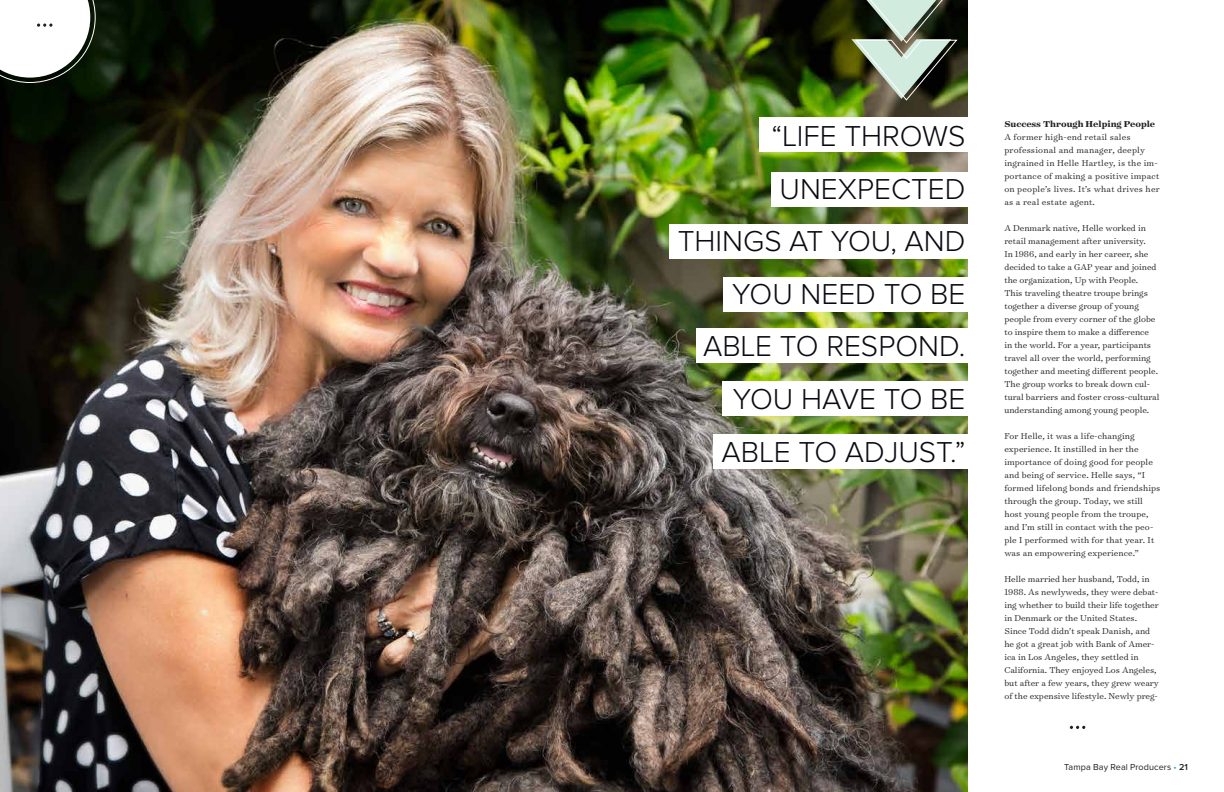
<style>
.page{position:relative;width:1224px;height:792px;background:#fff}
.page>*{position:absolute;margin:0;border:0;box-sizing:border-box;transform-origin:0 0}
.t1{font:300 29.9px/52.6px "Proxima Nova";color:#090911;text-align:right}
.t2{font:300 9.8px/13px "Surveyor Text";color:#231f20}
.t3{font:300 9.8px/13px "Surveyor Text";letter-spacing:.02em;color:#231f20}
.t4{font:700 9.8px "Surveyor Text";color:#231f20}
.t5{font:9px "Proxima Nova";letter-spacing:.01em;color:#231f20}
.s1{color:#19a8e0}
.s2{font-weight:600}
</style>
<div class="page">
<img style="left:0;top:0;width:967px;height:792px">
<svg style="left:0;top:0;width:96px;height:83px"></svg>
<div style="left:760px;top:117px;width:212px;height:35px;background:#fff"></div>
<div style="left:771px;top:172px;width:201px;height:35px;background:#fff"></div>
<div style="left:669px;top:224px;width:303px;height:35px;background:#fff"></div>
<div style="left:724px;top:277px;width:248px;height:35px;background:#fff"></div>
<div style="left:696px;top:328px;width:276px;height:35px;background:#fff"></div>
<div style="left:722px;top:381px;width:250px;height:35px;background:#fff"></div>
<div style="left:713px;top:434px;width:259px;height:35px;background:#fff"></div>
<svg style="left:1070px;top:726px;width:15px;height:3px"></svg>
<img style="left:851px;top:0;width:108px;height:101px">
<h1 class="t1" style="left:678px;top:111px;width:289px">“LIFE THROWS<br>UNEXPECTED<br>THINGS AT YOU, AND<br>YOU NEED TO BE<br>ABLE TO RESPOND.<br>YOU HAVE TO BE<br>ABLE TO ADJUST.”</h1>
<p class="t4" style="left:1004px;top:118px;width:152px">Success Through Helping People</p>
<p class="t3" style="left:1004px;top:130px;width:157px">A former high-end retail sales professional and manager, deeply ingrained in Helle Hartley, is the im&shy;portance of making a positive impact on people’s lives. It’s what drives her as a real estate agent.</p>
<p class="t2" style="left:1004px;top:221px;width:157px">A Denmark native, Helle worked in retail management after university.<br>In 1986, and early in her career, she decided to take a GAP year and joined the organization, Up with People.<br>This traveling theatre troupe brings together a diverse group of young people from every corner of the globe to inspire them to make a difference<br>in the world. For a year, participants travel all over the world, performing together and meeting different people.<br>The group works to break down cul&shy;tural barriers and foster cross-cultural understanding among young people.</p>
<p class="t2" style="left:1004px;top:429px;width:158px">For Helle, it was a life-changing experience. It instilled in her the importance of doing good for people and being of service. Helle says, “I formed lifelong bonds and friendships through the group. Today, we still host young people from the troupe, and I’m still in contact with the peo&shy;ple I performed with for that year. It was an empowering experience.”</p>
<p class="t2" style="left:1004px;top:572px;width:156px">Helle married her husband, Todd, in 1988. As newlyweds, they were debat&shy;ing whether to build their life together in Denmark or the United States.<br>Since Todd didn’t speak Danish, and he got a great job with Bank of Amer&shy;ica in Los Angeles, they settled in California. They enjoyed Los Angeles, but after a few years, they grew weary of the expensive lifestyle. Newly preg-</p>
<p class="t5" style="left:1064px;top:762px;width:125px">Tampa Bay Real Producers <span class="s1">•</span> <span class="s2">21</span></p>
</div>
